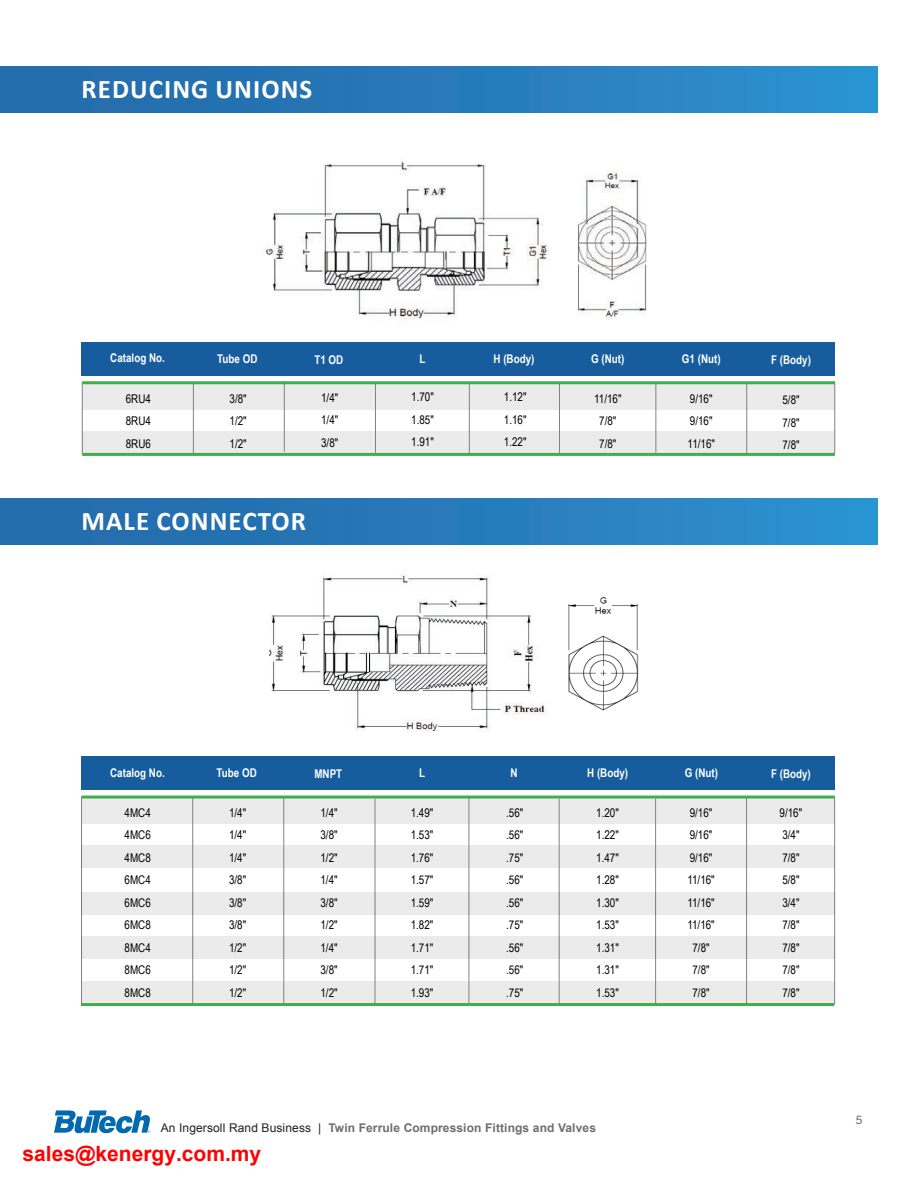
<style>
.page{position:relative;width:918px;height:1188px;background:#fff}
.page>*{position:absolute;margin:0;border:0;box-sizing:border-box;transform-origin:0 0}
.Page_Header_2{font:700 27px "Calibri";letter-spacing:.04em;color:#fff}
.Chart_Data{font:12px "Arial Narrow";color:#000}
.Chart_Header{font:700 12px "Arial Narrow";color:#fff}
.t1{font:700 12px "Arial";letter-spacing:.01em;color:#6c6d70}
.t2{font:12px "Helvetica";color:#6c6d70}
.s1{font-weight:400;color:#231f20}
</style>
<div class="page">
<svg style="left:54px;top:1110px;width:96px;height:23px"></svg>
<div style="left:0;top:66px;width:878px;height:46px;background:linear-gradient(to right,#2367a7,#2c91ce)"></div>
<div style="left:82px;top:383px;width:753px;height:27px;background:#ebebeb"></div>
<hr style="left:82px;top:382px;width:1px;height:72px;background:#808285">
<div style="left:81px;top:342px;width:754px;height:33px;background:#175d9e"></div>
<div style="left:82px;top:432px;width:753px;height:22px;background:#ebebeb"></div>
<hr style="left:193px;top:383px;width:1px;height:70px;background:#808285">
<hr style="left:835px;top:383px;width:1px;height:70px;background:#808285">
<hr style="left:656px;top:382px;width:1px;height:71px;background:#808285">
<hr style="left:559px;top:382px;width:1px;height:71px;background:#808285">
<hr style="left:469px;top:383px;width:1px;height:70px;background:#808285">
<hr style="left:284px;top:381px;width:1px;height:71px;background:#808285">
<hr style="left:375px;top:382px;width:1px;height:71px;background:#808285">
<hr style="left:746px;top:383px;width:1px;height:70px;background:#808285">
<hr style="left:82px;top:381px;width:753px;height:3px;background:#40ae49">
<hr style="left:82px;top:453px;width:753px;height:3px;background:#40ae49">
<div style="left:0;top:498px;width:878px;height:46px;background:linear-gradient(to right,#2367a7,#2c91ce)"></div>
<img style="left:270px;top:575px;width:278px;height:157px">
<img style="left:568px;top:597px;width:71px;height:114px">
<img style="left:261px;top:161px;width:289px;height:158px">
<img style="left:577px;top:170px;width:70px;height:149px">
<div style="left:81px;top:982px;width:754px;height:22px;background:#ebebeb"></div>
<div style="left:81px;top:757px;width:754px;height:33px;background:#175d9e"></div>
<div style="left:81px;top:797px;width:754px;height:27px;background:#ebebeb"></div>
<hr style="left:81px;top:797px;width:1px;height:209px;background:#808285">
<div style="left:81px;top:846px;width:754px;height:22px;background:#ebebeb"></div>
<hr style="left:192px;top:797px;width:1px;height:208px;background:#808285">
<hr style="left:834px;top:797px;width:1px;height:207px;background:#808285">
<hr style="left:655px;top:799px;width:1px;height:205px;background:#808285">
<hr style="left:559px;top:799px;width:1px;height:205px;background:#808285">
<hr style="left:469px;top:798px;width:1px;height:207px;background:#808285">
<hr style="left:284px;top:797px;width:1px;height:208px;background:#808285">
<hr style="left:375px;top:799px;width:1px;height:205px;background:#808285">
<hr style="left:746px;top:797px;width:1px;height:208px;background:#808285">
<div style="left:81px;top:892px;width:754px;height:22px;background:#ebebeb"></div>
<div style="left:81px;top:937px;width:754px;height:22px;background:#ebebeb"></div>
<hr style="left:81px;top:796px;width:754px;height:3px;background:#40ae49">
<hr style="left:81px;top:1003px;width:753px;height:3px;background:#40ae49">
<p class="Page_Header_2" style="left:82px;top:72px;width:232px">REDUCING UNIONS</p>
<p class="Chart_Header" style="left:110px;top:349px;width:56px">Catalog No.</p>
<p class="Chart_Header" style="left:217px;top:350px;width:42px">Tube OD</p>
<p class="Chart_Header" style="left:420px;top:350px;width:8px">L</p>
<p class="Chart_Header" style="left:494px;top:350px;width:42px">H (Body)</p>
<p class="Chart_Data" style="left:230px;top:390px;width:19px">3/8"</p>
<p class="Chart_Data" style="left:230px;top:412px;width:19px">1/2"</p>
<p class="Chart_Data" style="left:230px;top:435px;width:19px">1/2"</p>
<p class="Chart_Header" style="left:314px;top:350px;width:30px">T1 OD</p>
<p class="Chart_Data" style="left:321px;top:389px;width:19px">1/4"</p>
<p class="Chart_Data" style="left:321px;top:411px;width:19px">1/4"</p>
<p class="Chart_Data" style="left:321px;top:434px;width:19px">3/8"</p>
<p class="Chart_Data" style="left:411px;top:388px;width:24px">1.70"</p>
<p class="Chart_Data" style="left:411px;top:411px;width:24px">1.85"</p>
<p class="Chart_Data" style="left:411px;top:433px;width:24px">1.91"</p>
<p class="Chart_Data" style="left:504px;top:388px;width:24px">1.12"</p>
<p class="Chart_Data" style="left:504px;top:411px;width:24px">1.16"</p>
<p class="Chart_Data" style="left:504px;top:433px;width:24px">1.22"</p>
<p class="Chart_Data" style="left:126px;top:390px;width:27px">6RU4</p>
<p class="Chart_Data" style="left:126px;top:412px;width:27px">8RU4</p>
<p class="Chart_Data" style="left:126px;top:435px;width:27px">8RU6</p>
<p class="Page_Header_2" style="left:82px;top:503px;width:226px">MALE CONNECTOR</p>
<p class="Chart_Header" style="left:591px;top:350px;width:35px">G (Nut)</p>
<p class="Chart_Header" style="left:682px;top:349px;width:40px">G1 (Nut)</p>
<p class="Chart_Data" style="left:594px;top:390px;width:29px">11/16"</p>
<p class="Chart_Data" style="left:599px;top:412px;width:19px">7/8"</p>
<p class="Chart_Data" style="left:599px;top:435px;width:19px">7/8"</p>
<p class="Chart_Data" style="left:690px;top:390px;width:24px">9/16"</p>
<p class="Chart_Data" style="left:690px;top:412px;width:24px">9/16"</p>
<p class="Chart_Data" style="left:688px;top:435px;width:29px">11/16"</p>
<p class="Chart_Header" style="left:771px;top:351px;width:41px">F (Body)</p>
<p class="Chart_Data" style="left:783px;top:391px;width:19px">5/8"</p>
<p class="Chart_Data" style="left:783px;top:414px;width:19px">7/8"</p>
<p class="Chart_Data" style="left:783px;top:436px;width:19px">7/8"</p>
<p class="Chart_Header" style="left:110px;top:763px;width:56px">Catalog No.</p>
<p class="Chart_Header" style="left:217px;top:764px;width:42px">Tube OD</p>
<p class="Chart_Header" style="left:419px;top:764px;width:8px">L</p>
<p class="Chart_Header" style="left:587px;top:764px;width:42px">H (Body)</p>
<p class="Chart_Data" style="left:229px;top:804px;width:19px">1/4"</p>
<p class="Chart_Data" style="left:229px;top:826px;width:19px">1/4"</p>
<p class="Chart_Data" style="left:229px;top:849px;width:19px">1/4"</p>
<p class="Chart_Data" style="left:229px;top:871px;width:19px">3/8"</p>
<p class="Chart_Data" style="left:229px;top:894px;width:19px">3/8"</p>
<p class="Chart_Data" style="left:229px;top:916px;width:19px">3/8"</p>
<p class="Chart_Data" style="left:229px;top:939px;width:19px">1/2"</p>
<p class="Chart_Data" style="left:229px;top:961px;width:19px">1/2"</p>
<p class="Chart_Data" style="left:229px;top:984px;width:19px">1/2"</p>
<p class="Chart_Header" style="left:511px;top:764px;width:9px">N</p>
<p class="Chart_Header" style="left:314px;top:764px;width:29px">MNPT</p>
<p class="Chart_Data" style="left:320px;top:804px;width:19px">1/4"</p>
<p class="Chart_Data" style="left:320px;top:826px;width:19px">3/8"</p>
<p class="Chart_Data" style="left:320px;top:849px;width:19px">1/2"</p>
<p class="Chart_Data" style="left:320px;top:871px;width:19px">1/4"</p>
<p class="Chart_Data" style="left:320px;top:894px;width:19px">3/8"</p>
<p class="Chart_Data" style="left:320px;top:916px;width:19px">1/2"</p>
<p class="Chart_Data" style="left:320px;top:939px;width:19px">1/4"</p>
<p class="Chart_Data" style="left:320px;top:961px;width:19px">3/8"</p>
<p class="Chart_Data" style="left:320px;top:984px;width:19px">1/2"</p>
<p class="Chart_Data" style="left:125px;top:804px;width:28px">4MC4</p>
<p class="Chart_Data" style="left:125px;top:826px;width:28px">4MC6</p>
<p class="Chart_Data" style="left:125px;top:849px;width:28px">4MC8</p>
<p class="Chart_Data" style="left:125px;top:871px;width:28px">6MC4</p>
<p class="Chart_Data" style="left:125px;top:894px;width:28px">6MC6</p>
<p class="Chart_Data" style="left:125px;top:916px;width:28px">6MC8</p>
<p class="Chart_Data" style="left:125px;top:939px;width:28px">8MC4</p>
<p class="Chart_Data" style="left:125px;top:961px;width:28px">8MC6</p>
<p class="Chart_Data" style="left:125px;top:984px;width:28px">8MC8</p>
<p class="Chart_Data" style="left:411px;top:804px;width:24px">1.49"</p>
<p class="Chart_Data" style="left:411px;top:826px;width:24px">1.53"</p>
<p class="Chart_Data" style="left:411px;top:849px;width:24px">1.76"</p>
<p class="Chart_Data" style="left:411px;top:871px;width:24px">1.57"</p>
<p class="Chart_Data" style="left:411px;top:894px;width:24px">1.59"</p>
<p class="Chart_Data" style="left:411px;top:916px;width:24px">1.82"</p>
<p class="Chart_Data" style="left:411px;top:939px;width:24px">1.71"</p>
<p class="Chart_Data" style="left:411px;top:961px;width:24px">1.71"</p>
<p class="Chart_Data" style="left:411px;top:984px;width:24px">1.93"</p>
<p class="Chart_Data" style="left:506px;top:804px;width:19px">.56"</p>
<p class="Chart_Data" style="left:506px;top:826px;width:19px">.56"</p>
<p class="Chart_Data" style="left:506px;top:849px;width:19px">.75"</p>
<p class="Chart_Data" style="left:506px;top:871px;width:19px">.56"</p>
<p class="Chart_Data" style="left:506px;top:894px;width:19px">.56"</p>
<p class="Chart_Data" style="left:506px;top:916px;width:19px">.75"</p>
<p class="Chart_Data" style="left:506px;top:939px;width:19px">.56"</p>
<p class="Chart_Data" style="left:506px;top:961px;width:19px">.56"</p>
<p class="Chart_Data" style="left:506px;top:984px;width:19px">.75"</p>
<p class="Chart_Data" style="left:596px;top:804px;width:24px">1.20"</p>
<p class="Chart_Data" style="left:596px;top:826px;width:24px">1.22"</p>
<p class="Chart_Data" style="left:596px;top:849px;width:24px">1.47"</p>
<p class="Chart_Data" style="left:596px;top:871px;width:24px">1.28"</p>
<p class="Chart_Data" style="left:596px;top:894px;width:24px">1.30"</p>
<p class="Chart_Data" style="left:596px;top:916px;width:24px">1.53"</p>
<p class="Chart_Data" style="left:596px;top:939px;width:24px">1.31"</p>
<p class="Chart_Data" style="left:596px;top:961px;width:24px">1.31"</p>
<p class="Chart_Data" style="left:596px;top:984px;width:24px">1.53"</p>
<p class="t1" style="left:161px;top:1120px;width:437px"><span class="s1">An Ingersoll Rand Business |</span> Twin Ferrule Compression Fittings and Valves</p>
<p class="Chart_Header" style="left:685px;top:764px;width:35px">G (Nut)</p>
<p class="Chart_Data" style="left:690px;top:804px;width:24px">9/16"</p>
<p class="Chart_Data" style="left:690px;top:826px;width:24px">9/16"</p>
<p class="Chart_Data" style="left:690px;top:849px;width:24px">9/16"</p>
<p class="Chart_Data" style="left:687px;top:871px;width:29px">11/16"</p>
<p class="Chart_Data" style="left:687px;top:894px;width:29px">11/16"</p>
<p class="Chart_Data" style="left:687px;top:916px;width:29px">11/16"</p>
<p class="Chart_Data" style="left:693px;top:939px;width:19px">7/8"</p>
<p class="Chart_Data" style="left:693px;top:961px;width:19px">7/8"</p>
<p class="Chart_Data" style="left:693px;top:984px;width:19px">7/8"</p>
<p class="Chart_Header" style="left:771px;top:765px;width:41px">F (Body)</p>
<p class="Chart_Data" style="left:780px;top:804px;width:24px">9/16"</p>
<p class="Chart_Data" style="left:782px;top:826px;width:19px">3/4"</p>
<p class="Chart_Data" style="left:782px;top:849px;width:19px">7/8"</p>
<p class="Chart_Data" style="left:782px;top:871px;width:19px">5/8"</p>
<p class="Chart_Data" style="left:782px;top:894px;width:19px">3/4"</p>
<p class="Chart_Data" style="left:782px;top:916px;width:19px">7/8"</p>
<p class="Chart_Data" style="left:782px;top:939px;width:19px">7/8"</p>
<p class="Chart_Data" style="left:782px;top:961px;width:19px">7/8"</p>
<p class="Chart_Data" style="left:782px;top:984px;width:19px">7/8"</p>
<p class="t2" style="left:856px;top:1110px;width:8px">5</p>
</div>
